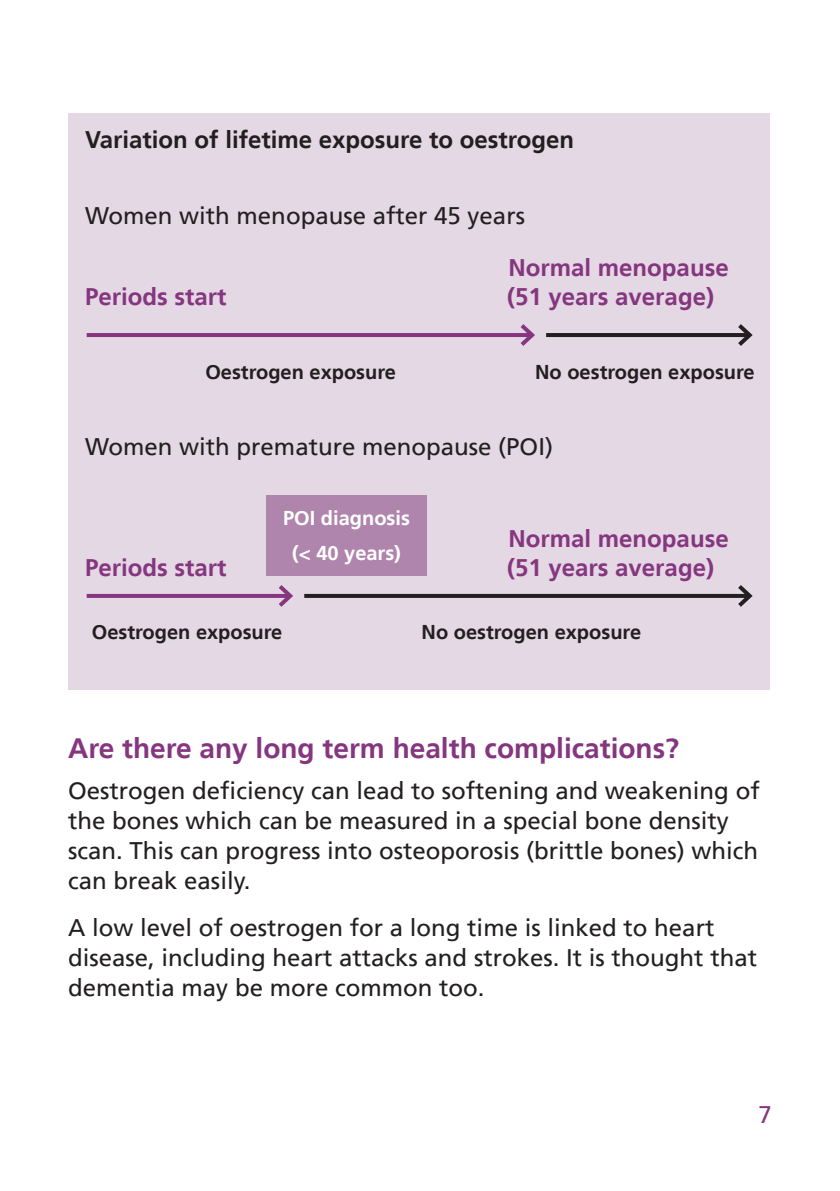
<style>
.page{position:relative;width:840px;height:1191px;background:#fff}
.page>*{position:absolute;margin:0;border:0;box-sizing:border-box;transform-origin:0 0}
.Main_Headings{font:700 28px "Frutiger LT";color:#85367f}
.Body_Text{font:24px/30px "Frutiger LT";color:#231f20}
.Sub-sub_heading{font:700 24px "Frutiger LT";color:#85367f}
.Body_Text-2{font:700 24px "Frutiger LT";color:#85367f}
.Sub-sub_heading-2{font:700 24px "Frutiger LT";color:#231f20}
.t1{font:24px "Frutiger LT";color:#85367f}
.Sub-sub_heading-3{font:700 20px "Frutiger LT";color:#231f20}
.Sub-sub_heading-4{font:700 20px "Frutiger LT";color:#fff}
</style>
<div class="page">
<div style="left:68px;top:113px;width:701px;height:577px;background:#e4d8e4"></div>
<hr style="left:87px;top:333px;width:445px;height:4px;background:#85367f">
<svg style="left:520px;top:324px;width:15px;height:22px"></svg>
<hr style="left:546px;top:333px;width:203px;height:4px;background:#231f20">
<svg style="left:738px;top:324px;width:15px;height:22px"></svg>
<div style="left:266px;top:495px;width:160px;height:80px;background:#b085ad"></div>
<hr style="left:87px;top:594px;width:203px;height:4px;background:#85367f">
<svg style="left:274px;top:585px;width:19px;height:22px"></svg>
<svg style="left:304px;top:594px;width:429px;height:4px;fill:#231f20"></svg>
<svg style="left:733px;top:585px;width:20px;height:22px"></svg>
<p class="Sub-sub_heading-2" style="left:85px;top:126px;width:490px">Variation of lifetime exposure to oestrogen</p>
<p class="Body_Text" style="left:85px;top:201px;width:441px">Women with menopause after 45 years</p>
<p class="Sub-sub_heading" style="left:508px;top:253px;width:222px">Normal menopause</p>
<p class="Sub-sub_heading" style="left:85px;top:282px;width:143px">Periods start</p>
<p class="Sub-sub_heading" style="left:506px;top:282px;width:208px">(51 years average)</p>
<p class="Sub-sub_heading-3" style="left:205px;top:360px;width:192px">Oestrogen exposure</p>
<p class="Sub-sub_heading-3" style="left:535px;top:360px;width:221px">No oestrogen exposure</p>
<p class="Body_Text" style="left:85px;top:432px;width:469px">Women with premature menopause (POI)</p>
<p class="Sub-sub_heading-4" style="left:283px;top:506px;width:128px">POI diagnosis</p>
<p class="Sub-sub_heading-4" style="left:292px;top:541px;width:110px">(&lt; 40 years)</p>
<p class="Body_Text-2" style="left:508px;top:524px;width:222px">Normal menopause</p>
<p class="Body_Text-2" style="left:85px;top:553px;width:143px">Periods start</p>
<p class="Body_Text-2" style="left:506px;top:553px;width:208px">(51 years average)</p>
<p class="Sub-sub_heading-3" style="left:92px;top:620px;width:192px">Oestrogen exposure</p>
<p class="Sub-sub_heading-3" style="left:421px;top:620px;width:221px">No oestrogen exposure</p>
<p class="Main_Headings" style="left:68px;top:731px;width:612px">Are there any long term health complications?</p>
<p class="Body_Text" style="left:68px;top:776px;width:692px">Oestrogen deficiency can lead to softening and weakening of the bones which can be measured in a special bone density scan. This can progress into osteoporosis (brittle bones) which can break easily.</p>
<p class="Body_Text" style="left:68px;top:913px;width:690px">A low level of oestrogen for a long time is linked to heart disease, including heart attacks and strokes. It is thought that dementia may be more common too.</p>
<p class="t1" style="left:758px;top:1101px;width:15px">7</p>
</div>
